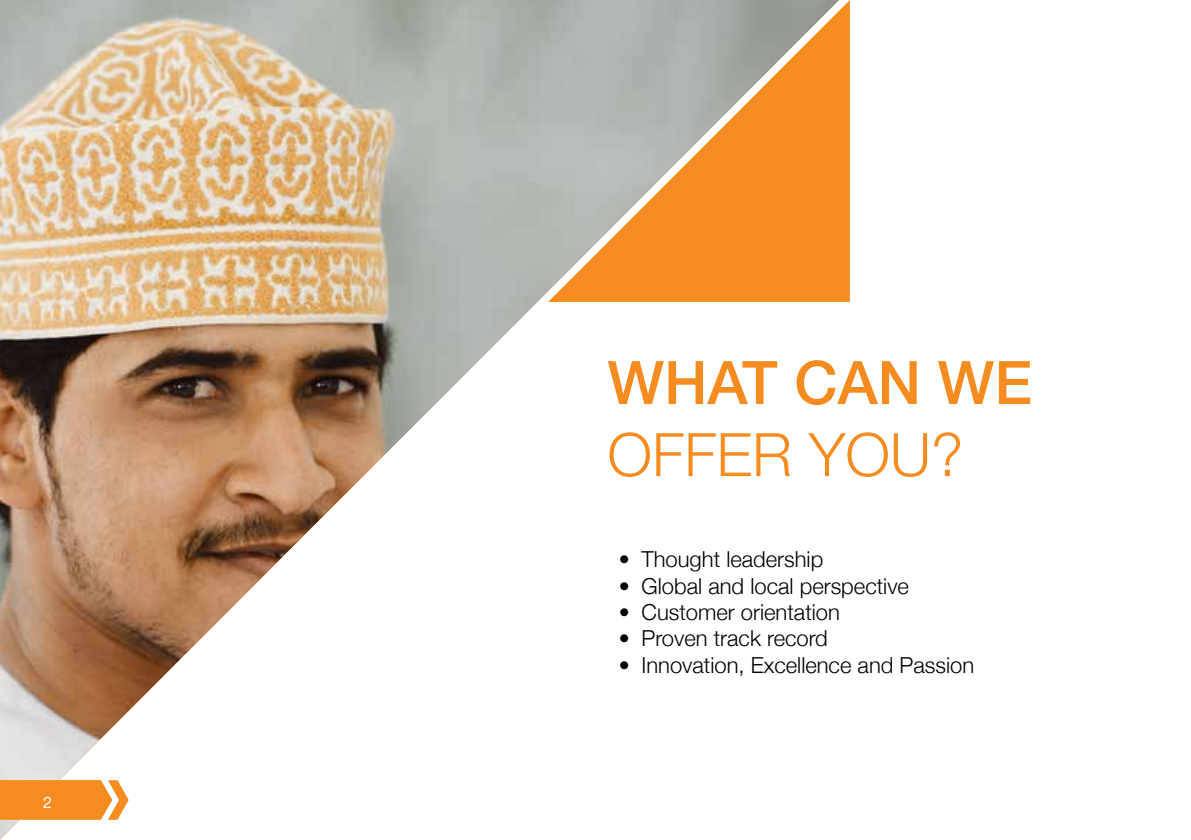
<style>
.page{position:relative;width:1191px;height:840px;background:#fff}
.page>*{position:absolute;margin:0;border:0;box-sizing:border-box;transform-origin:0 0}
.t1{font:500 60px "Helvetica Neue";color:#f68b1f}
.t2{font:300 60px "Helvetica Neue";color:#f68b1f}
.t3{font:300 22px "Helvetica Neue";color:#000}
.t4{font:16px "Helvetica Neue";color:#fff}
</style>
<div class="page">
<img style="left:0;top:0;width:548px;height:839px">
<svg style="left:0;top:779px;width:129px;height:40px;background:#f6983a"></svg>
<svg style="left:548px;top:0;width:302px;height:302px;background:#d4a169"></svg>
<p class="t4" style="left:43px;top:790px;width:10px">2</p>
<h1 class="t1" style="left:607px;top:334px;width:426px">WHAT CAN WE</h1>
<h1 class="t2" style="left:607px;top:406px;width:357px">OFFER YOU?</h1>
<p class="t3" style="left:619px;top:541px;width:206px">• Thought leadership</p>
<p class="t3" style="left:619px;top:567px;width:292px">• Global and local perspective</p>
<p class="t3" style="left:619px;top:594px;width:223px">• Customer orientation</p>
<p class="t3" style="left:619px;top:620px;width:210px">• Proven track record</p>
<p class="t3" style="left:619px;top:647px;width:357px">• Innovation, Excellence and Passion</p>
</div>
